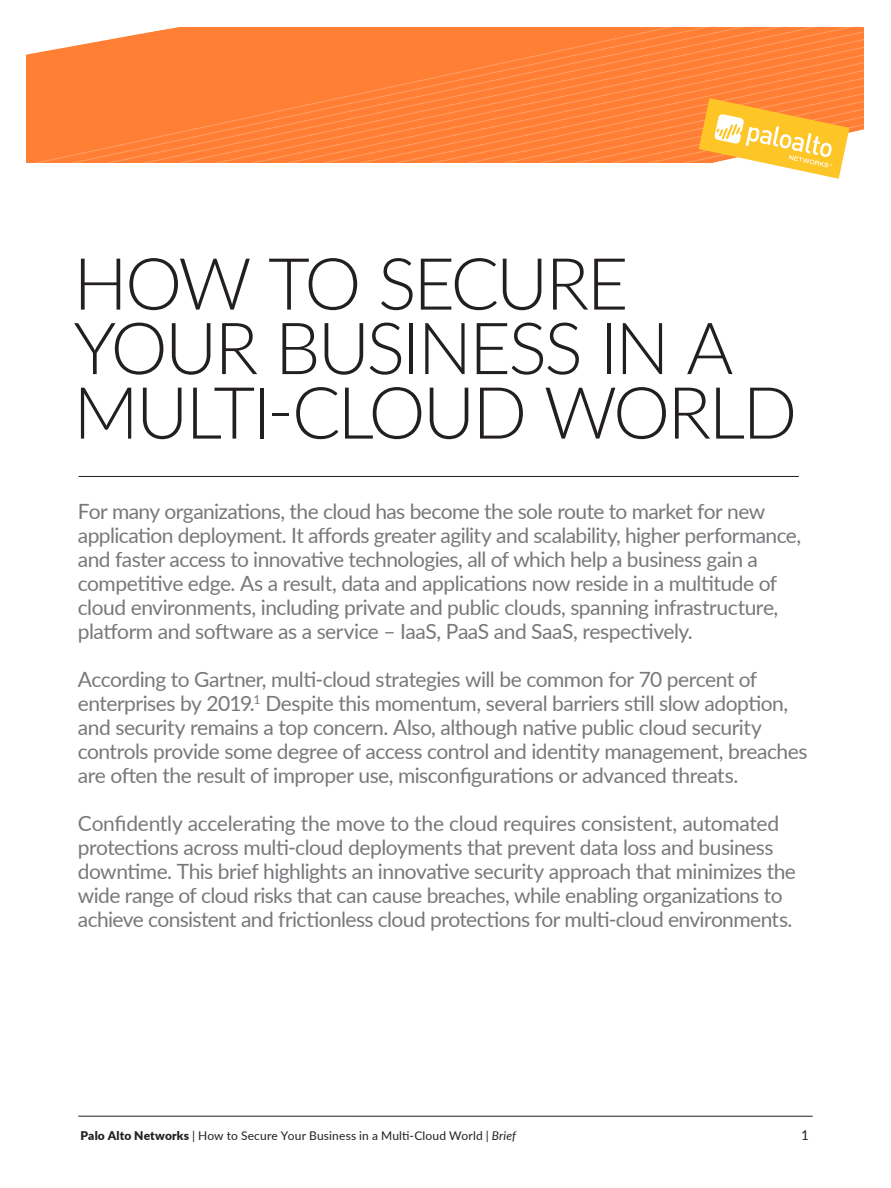
<style>
.page{position:relative;width:891px;height:1188px;background:#fff}
.page>*{position:absolute;margin:0;border:0;box-sizing:border-box;transform-origin:0 0}
.t1{font:300 72px/64.5px "Lato";letter-spacing:-.04em;color:#231f20}
.intro_text{font:21px/24px "Lato";letter-spacing:-.025em;color:#76787b}
.subhead_tier_2{font:13.5px "Lato";color:#231f20}
.folio{font:12px "Lato";letter-spacing:.015em;color:#231f20}
.s1{font-weight:900}
.s2{font-style:italic}
</style>
<div class="page">
<hr style="left:78px;top:1116px;width:735px;height:1px;background:#231f20">
<svg style="left:208px;top:27px;width:656px;height:4px;background:#ff8137"></svg>
<svg style="left:208px;top:31px;width:656px;height:8px;background:#ff8137"></svg>
<svg style="left:208px;top:39px;width:656px;height:7px;background:#ff8137"></svg>
<svg style="left:208px;top:46px;width:656px;height:7px;background:#ff8138"></svg>
<svg style="left:26px;top:53px;width:838px;height:8px;background:#ff8137"></svg>
<svg style="left:26px;top:61px;width:838px;height:7px;background:#ff8137"></svg>
<svg style="left:26px;top:68px;width:838px;height:8px;background:#ff8138"></svg>
<svg style="left:26px;top:76px;width:838px;height:7px;background:#ff8238"></svg>
<svg style="left:26px;top:83px;width:838px;height:7px;background:#ff8238"></svg>
<svg style="left:26px;top:90px;width:838px;height:8px;background:#ff8239"></svg>
<svg style="left:26px;top:27px;width:182px;height:29px"></svg>
<svg style="left:26px;top:98px;width:838px;height:81px"></svg>
<hr style="left:78px;top:476px;width:721px;height:1px;background:#231f20">
<p class="t1" style="left:73px;top:249px;width:725px">HOW TO SECURE<br>YOUR BUSINESS IN A<br>MULTI-CLOUD WORLD</p>
<p class="intro_text" style="left:78px;top:499px;width:725px">For many organizations, the cloud has become the sole route to market for new application deployment. It affords greater agility and scalability, higher performance, and faster access to innovative technologies, all of which help a business gain a competitive edge. As a result, data and applications now reside in a multitude of cloud environments, including private and public clouds, spanning infrastructure, platform and software as a service – IaaS, PaaS and SaaS, respectively.</p>
<p class="intro_text" style="left:78px;top:667px;width:731px">According to Gartner, multi-cloud strategies will be common for 70 percent of enterprises by 2019.<sup>1</sup> Despite this momentum, several barriers still slow adoption, and security remains a top concern. Also, although native public cloud security controls provide some degree of access control and identity management, breaches are often the result of improper use, misconfigurations or advanced threats.</p>
<p class="intro_text" style="left:78px;top:811px;width:720px">Confidently accelerating the move to the cloud requires consistent, automated protections across multi-cloud deployments that prevent data loss and business downtime. This brief highlights an innovative security approach that minimizes the wide range of cloud risks that can cause breaches, while enabling organizations to achieve consistent and frictionless cloud protections for multi-cloud environments.</p>
<p class="folio" style="left:80px;top:1127px;width:437px"><span class="s1">Palo Alto Networks</span> | How to Secure Your Business in a Multi-Cloud World <span class="s2">| Brief</span></p>
<p class="subhead_tier_2" style="left:801px;top:1126px;width:9px">1</p>
</div>
